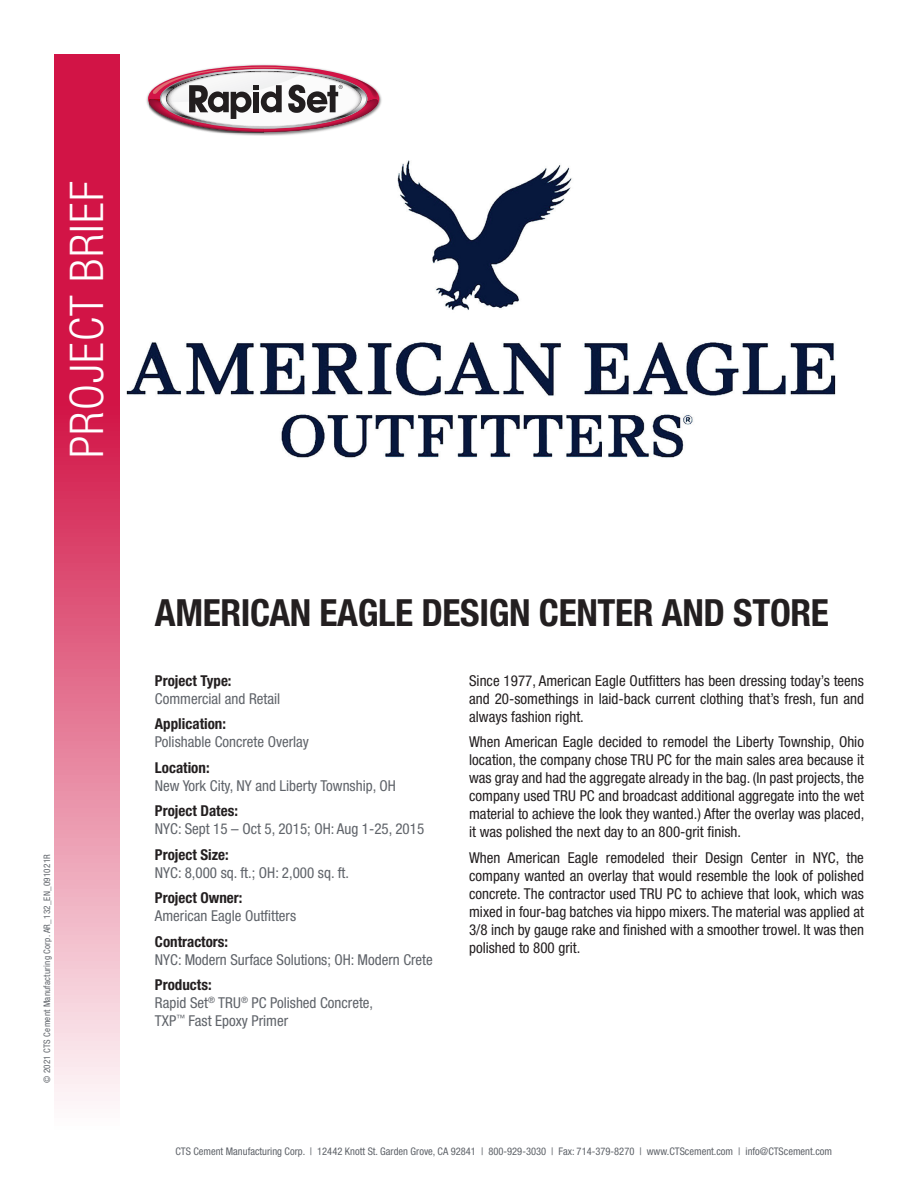
<style>
.page{position:relative;width:918px;height:1188px;background:#fff}
.page>*{position:absolute;margin:0;border:0;box-sizing:border-box;transform-origin:0 0}
.t1{font:300 condensed 46.5px "Helvetica Neue LT Std";letter-spacing:.025em;color:#fff}
.t2{font:700 condensed 37.5px "Helvetica Neue LT Std";letter-spacing:-.01em;color:#231f20}
.t3{font:condensed 15px/18px "Helvetica Neue LT Std";color:#231f20;text-align:justify}
.t4{font:condensed 15px/18px "Helvetica Neue LT Std";color:#5f6369}
.t5{font:700 condensed 15px "Helvetica Neue LT Std";color:#231f20}
.t6{font:condensed 10.5px "Helvetica Neue LT Std";color:#5f6369}
.t7{font:condensed 9px "Helvetica Neue LT Std";letter-spacing:.025em;color:#5f6369}
.s1{font-weight:700;color:#231f20}
</style>
<div class="page">
<img style="left:119px;top:160px;width:717px;height:339px">
<svg style="left:54px;top:54px;width:65px;height:1047px;background:#e05e80"></svg>
<img style="left:146px;top:64px;width:236px;height:71px">
<svg style="left:148px;top:65px;width:231px;height:67px"></svg>
<h1 class="t1" style="left:60px;top:458px;width:278px;rotate:-90deg">PROJECT BRIEF</h1>
<p class="t7" style="left:42px;top:1083px;width:230px;rotate:-90deg">© 2021 CTS Cement Manufacturing Corp. AR_132_EN_091021R</p>
<h2 class="t2" style="left:155px;top:590px;width:676px">AMERICAN EAGLE DESIGN CENTER AND STORE</h2>
<p class="t5" style="left:155px;top:671px;width:78px">Project Type:</p>
<p class="t4" style="left:155px;top:689px;width:127px">Commercial and Retail</p>
<p class="t5" style="left:155px;top:715px;width:73px">Application:</p>
<p class="t4" style="left:155px;top:733px;width:156px">Polishable Concrete Overlay</p>
<p class="t5" style="left:155px;top:758px;width:56px">Location:</p>
<p class="t4" style="left:155px;top:776px;width:242px">New York City, NY and Liberty Township, OH</p>
<p class="t5" style="left:155px;top:802px;width:84px">Project Dates:</p>
<p class="t4" style="left:155px;top:820px;width:271px">NYC: Sept 15 – Oct 5, 2015; OH: Aug 1-25, 2015</p>
<p class="t5" style="left:155px;top:845px;width:75px">Project Size:</p>
<p class="t4" style="left:155px;top:863px;width:196px">NYC: 8,000 sq. ft.; OH: 2,000 sq. ft.</p>
<p class="t5" style="left:155px;top:889px;width:89px">Project Owner:</p>
<p class="t4" style="left:155px;top:907px;width:143px">American Eagle Outfitters</p>
<p class="t5" style="left:155px;top:932px;width:75px">Contractors:</p>
<p class="t4" style="left:155px;top:950px;width:279px">NYC: Modern Surface Solutions; OH: Modern Crete</p>
<p class="t4" style="left:155px;top:976px;width:220px"><span class="s1">Products:<br></span>Rapid Set<sup>®</sup> TRU<sup>®</sup> PC Polished Concrete,<br>TXP<sup>™</sup> Fast Epoxy Primer</p>
<p class="t3" style="left:469px;top:671px;width:396px">Since 1977, American Eagle Outfitters has been dressing today’s teens and 20-somethings in laid-back current clothing that’s fresh, fun and always fashion right.</p>
<p class="t3" style="left:469px;top:733px;width:397px">When American Eagle decided to remodel the Liberty Township, Ohio location, the company chose TRU PC for the main sales area because it was gray and had the aggregate already in the bag. (In past projects, the company used TRU PC and broadcast additional aggregate into the wet material to achieve the look they wanted.) After the overlay was placed, it was polished the next day to an 800-grit finish.</p>
<p class="t3" style="left:469px;top:848px;width:396px">When American Eagle remodeled their Design Center in NYC, the company wanted an overlay that would resemble the look of polished concrete. The contractor used TRU PC to achieve that look, which was mixed in four-bag batches via hippo mixers. The material was applied at 3/8 inch by gauge rake and finished with a smoother trowel. It was then polished to 800 grit.</p>
<p class="t6" style="left:175px;top:1145px;width:658px">CTS Cement Manufacturing Corp. | 12442 Knott St. Garden Grove, CA 92841 | 800-929-3030 | Fax: 714-379-8270 | www.CTScement.com | info@CTScement.com</p>
</div>
